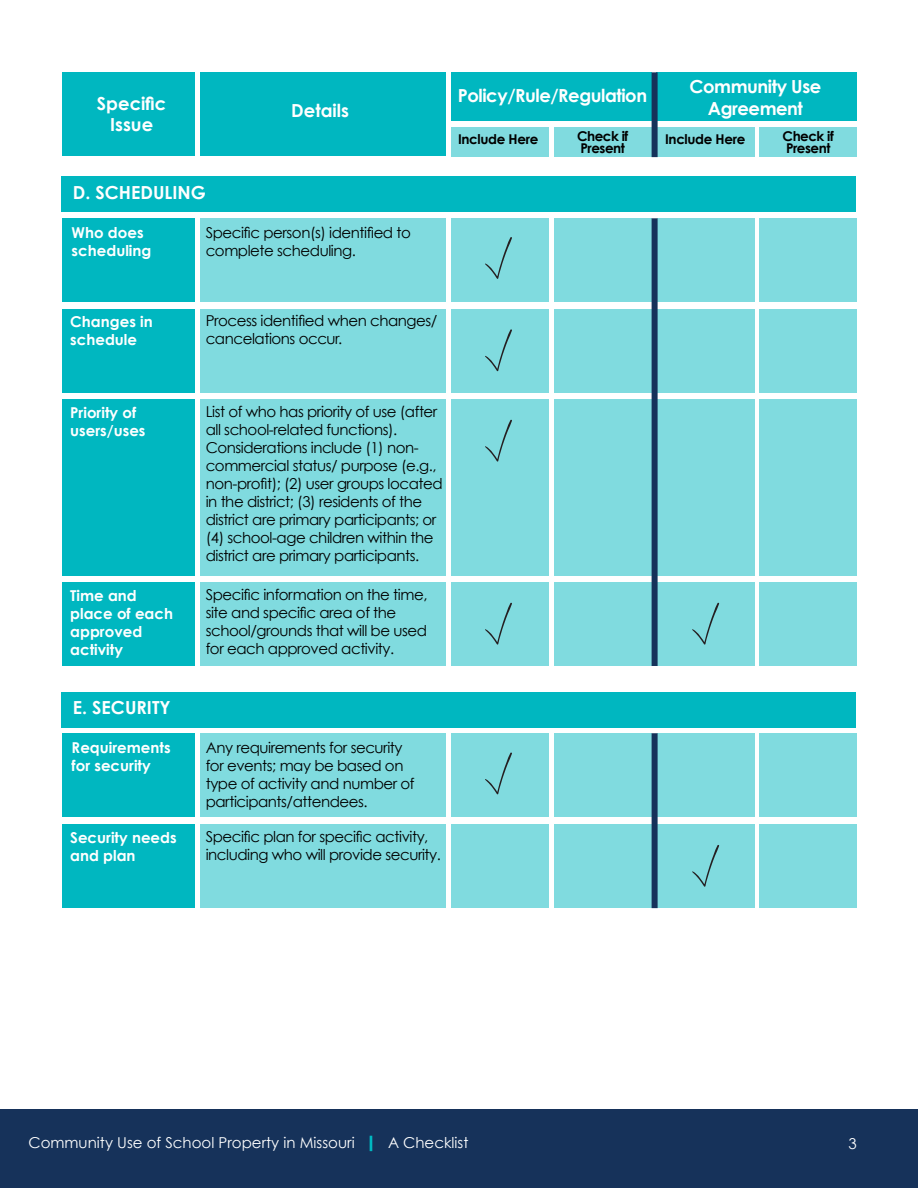
<style>
.page{position:relative;width:918px;height:1188px;background:#fff}
.page>*{position:absolute;margin:0;border:0;box-sizing:border-box;transform-origin:0 0}
.t1{font:700 18px/21.6px "Century Gothic";letter-spacing:-.025em;color:#fff;text-align:center}
.t2{font:700 18px/21.6px "Century Gothic";color:#fff;text-align:center}
.t3{font:15px/18px "Century Gothic";letter-spacing:-.03em;color:#000}
.t4{font:700 15px/18px "Century Gothic";color:#fff}
.t5{font:15px "Century Gothic";color:#fff}
.t6{font:700 13.5px/12px "Century Gothic";letter-spacing:-.035em;color:#000}
.s1{font-weight:700;color:#00b7c0}
</style>
<div class="page">
<div style="left:0;top:1109px;width:918px;height:79px;background:#16325a"></div>
<svg style="left:370px;top:1136px;width:2px;height:15px"></svg>
<div style="left:451px;top:128px;width:98px;height:29px;background:#80dbdf"></div>
<div style="left:451px;top:218px;width:98px;height:84px;background:#80dbdf"></div>
<div style="left:451px;top:734px;width:98px;height:83px;background:#80dbdf"></div>
<div style="left:657px;top:218px;width:98px;height:84px;background:#80dbdf"></div>
<div style="left:657px;top:734px;width:98px;height:83px;background:#80dbdf"></div>
<div style="left:554px;top:218px;width:98px;height:84px;background:#80dbdf"></div>
<div style="left:554px;top:734px;width:98px;height:83px;background:#80dbdf"></div>
<div style="left:759px;top:218px;width:98px;height:84px;background:#80dbdf"></div>
<div style="left:759px;top:734px;width:98px;height:83px;background:#80dbdf"></div>
<div style="left:451px;top:309px;width:98px;height:84px;background:#80dbdf"></div>
<div style="left:451px;top:825px;width:98px;height:83px;background:#80dbdf"></div>
<div style="left:451px;top:582px;width:98px;height:84px;background:#80dbdf"></div>
<div style="left:451px;top:399px;width:98px;height:177px;background:#80dbdf"></div>
<div style="left:657px;top:309px;width:98px;height:84px;background:#80dbdf"></div>
<div style="left:657px;top:825px;width:98px;height:83px;background:#80dbdf"></div>
<div style="left:657px;top:582px;width:98px;height:84px;background:#80dbdf"></div>
<div style="left:657px;top:399px;width:98px;height:177px;background:#80dbdf"></div>
<div style="left:554px;top:309px;width:98px;height:84px;background:#80dbdf"></div>
<div style="left:554px;top:825px;width:98px;height:83px;background:#80dbdf"></div>
<div style="left:554px;top:582px;width:98px;height:84px;background:#80dbdf"></div>
<div style="left:554px;top:399px;width:98px;height:177px;background:#80dbdf"></div>
<div style="left:759px;top:309px;width:98px;height:84px;background:#80dbdf"></div>
<div style="left:759px;top:825px;width:98px;height:83px;background:#80dbdf"></div>
<div style="left:759px;top:582px;width:98px;height:84px;background:#80dbdf"></div>
<div style="left:759px;top:399px;width:98px;height:177px;background:#80dbdf"></div>
<div style="left:657px;top:128px;width:98px;height:29px;background:#80dbdf"></div>
<div style="left:554px;top:128px;width:98px;height:29px;background:#80dbdf"></div>
<div style="left:759px;top:128px;width:98px;height:29px;background:#80dbdf"></div>
<div style="left:63px;top:72px;width:132px;height:84px;background:#00b7c0"></div>
<div style="left:63px;top:218px;width:132px;height:84px;background:#00b7c0"></div>
<div style="left:63px;top:734px;width:132px;height:83px;background:#00b7c0"></div>
<div style="left:63px;top:309px;width:132px;height:84px;background:#00b7c0"></div>
<div style="left:63px;top:825px;width:132px;height:83px;background:#00b7c0"></div>
<div style="left:63px;top:582px;width:132px;height:84px;background:#00b7c0"></div>
<div style="left:63px;top:399px;width:132px;height:177px;background:#00b7c0"></div>
<div style="left:200px;top:72px;width:246px;height:84px;background:#00b7c0"></div>
<div style="left:200px;top:218px;width:246px;height:84px;background:#80dbdf"></div>
<div style="left:200px;top:734px;width:246px;height:83px;background:#80dbdf"></div>
<div style="left:200px;top:309px;width:246px;height:84px;background:#80dbdf"></div>
<div style="left:200px;top:825px;width:246px;height:83px;background:#80dbdf"></div>
<div style="left:200px;top:582px;width:246px;height:84px;background:#80dbdf"></div>
<div style="left:200px;top:399px;width:246px;height:177px;background:#80dbdf"></div>
<div style="left:451px;top:72px;width:201px;height:49px;background:#00b7c0"></div>
<div style="left:62px;top:176px;width:794px;height:36px;background:#00b7c0"></div>
<div style="left:62px;top:692px;width:794px;height:36px;background:#00b7c0"></div>
<div style="left:657px;top:72px;width:200px;height:49px;background:#00b7c0"></div>
<svg style="left:485px;top:237px;width:27px;height:42px"></svg>
<svg style="left:485px;top:752px;width:27px;height:43px"></svg>
<svg style="left:485px;top:329px;width:27px;height:42px"></svg>
<svg style="left:692px;top:845px;width:27px;height:42px"></svg>
<svg style="left:485px;top:602px;width:27px;height:43px"></svg>
<svg style="left:692px;top:602px;width:27px;height:43px"></svg>
<svg style="left:485px;top:419px;width:27px;height:43px"></svg>
<div style="left:652px;top:72px;width:6px;height:85px;background:#16325a"></div>
<div style="left:652px;top:733px;width:6px;height:175px;background:#16325a"></div>
<div style="left:652px;top:218px;width:6px;height:448px;background:#16325a"></div>
<p class="t2" style="left:97px;top:92px;width:71px">Specific<br>Issue</p>
<p class="t2" style="left:73px;top:181px;width:135px">D. SCHEDULING</p>
<p class="t2" style="left:291px;top:99px;width:59px">Details</p>
<p class="t4" style="left:72px;top:223px;width:81px">Who does scheduling</p>
<p class="t3" style="left:206px;top:223px;width:207px">Specific person(s) identified to complete scheduling.</p>
<p class="t1" style="left:690px;top:75px;width:133px">Community Use<br>Agreement</p>
<p class="t1" style="left:458px;top:84px;width:191px">Policy/Rule/Regulation</p>
<p class="t6" style="left:458px;top:133px;width:82px">Include Here</p>
<p class="t6" style="left:577px;top:130px;width:53px">Check if</p>
<p class="t6" style="left:665px;top:133px;width:82px">Include Here</p>
<p class="t6" style="left:580px;top:142px;width:46px">Present</p>
<p class="t6" style="left:783px;top:130px;width:53px">Check if<br>Present</p>
<p class="t4" style="left:70px;top:313px;width:84px">Changes in schedule</p>
<p class="t3" style="left:206px;top:312px;width:233px">Process identified when changes/ cancelations occur.</p>
<p class="t4" style="left:70px;top:403px;width:77px">Priority of users/uses</p>
<p class="t3" style="left:206px;top:402px;width:239px">List of who has priority of use (after all school-related functions).<br>Considerations include (1) non&shy;commercial status/ purpose (e.g., non-profit); (2) user groups located in the district; (3) residents of the district are primary participants; or (4) school-age children within the district are primary participants.</p>
<p class="t4" style="left:70px;top:586px;width:104px">Time and place of each approved activity</p>
<p class="t3" style="left:206px;top:585px;width:223px">Specific information on the time, site and specific area of the school/grounds that will be used for each approved activity.</p>
<p class="t2" style="left:73px;top:696px;width:99px">E. SECURITY</p>
<p class="t4" style="left:72px;top:738px;width:100px">Requirements for security</p>
<p class="t3" style="left:206px;top:738px;width:210px">Any requirements for security for events; may be based on type of activity and number of participants/attendees.</p>
<p class="t4" style="left:70px;top:828px;width:108px">Security needs and plan</p>
<p class="t3" style="left:206px;top:827px;width:237px">Specific plan for specific activity, including who will provide security.</p>
<p class="t5" style="left:28px;top:1133px;width:442px">Community Use of School Property in Missouri <span class="s1">|</span> A Checklist</p>
<p class="t5" style="left:848px;top:1134px;width:10px">3</p>
</div>
